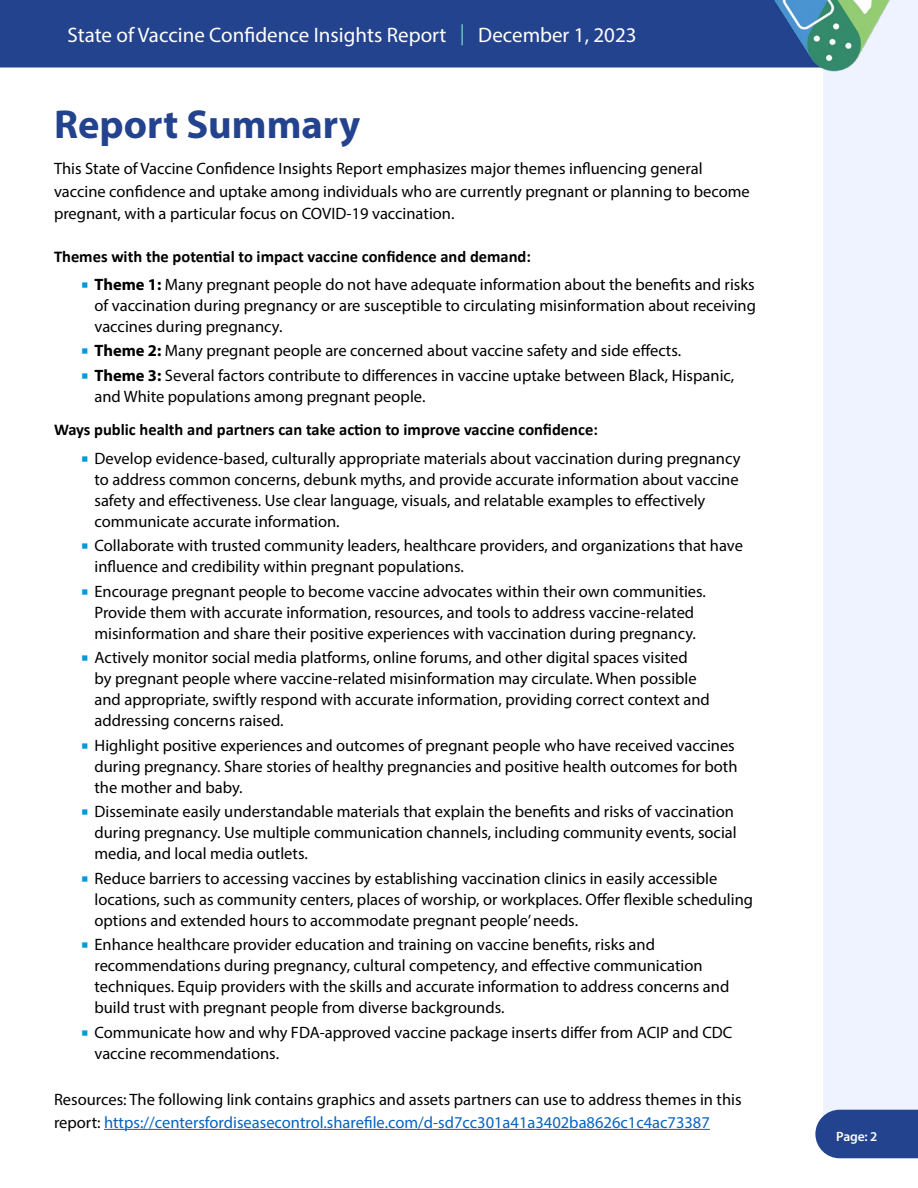
<style>
.page{position:relative;width:918px;height:1188px;background:#fff}
.page>*{position:absolute;margin:0;border:0;box-sizing:border-box;transform-origin:0 0}
.t1{font:700 40.5px "Myriad Pro";color:#23438e}
.t2{font:21px "Myriad Pro";color:#fff}
.L{font:16.5px/21px "Myriad Pro";color:#000}
.paragraph{font:700 16.5px "Calibri";color:#000}
.t3{font:600 13.5px "Myriad Pro";color:#fff}
.s1{color:#70cacb}
.s2{font-weight:700}
.s3{color:#0563c1}
</style>
<div class="page">
<div style="left:824px;top:0;width:94px;height:1110px;background:#eef3ff"></div>
<div style="left:815px;top:1110px;width:103px;height:48px;background:#23438e"></div>
<div style="left:0;top:0;width:751px;height:68px;background:#23438e"></div>
<img style="left:751px;top:0;width:160px;height:76px">
<hr style="left:104px;top:1129px;width:606px;height:1px;background:#215e9e">
<p class="t2" style="left:68px;top:22px;width:571px">State of Vaccine Confidence Insights Report <span class="s1">|</span> December 1, 2023</p>
<h2 class="t1" style="left:54px;top:98px;width:308px">Report Summary</h2>
<p class="L" style="left:54px;top:157px;width:697px;line-height:22.5px">This State of Vaccine Confidence Insights Report emphasizes major themes influencing general vaccine confidence and uptake among individuals who are currently pregnant or planning to become pregnant, with a particular focus on COVID-19 vaccination.</p>
<p class="paragraph" style="left:54px;top:245px;width:479px">Themes with the potential to impact vaccine confidence and demand:</p>
<p class="L" style="left:94px;top:274px;width:663px;text-align:justify"><span class="s2">Theme 1:</span> Many pregnant people do not have adequate information about the benefits and risks of vaccination during pregnancy or are susceptible to circulating misinformation about receiving vaccines during pregnancy.</p>
<p class="L" style="left:94px;top:340px;width:588px"><span class="s2">Theme 2:</span> Many pregnant people are concerned about vaccine safety and side effects.</p>
<p class="L" style="left:94px;top:365px;width:641px"><span class="s2">Theme 3:</span> Several factors contribute to differences in vaccine uptake between Black, Hispanic, and White populations among pregnant people.</p>
<p class="paragraph" style="left:54px;top:418px;width:545px">Ways public health and partners can take action to improve vaccine confidence:</p>
<p class="L" style="left:94px;top:448px;width:647px">Develop evidence-based, culturally appropriate materials about vaccination during pregnancy to address common concerns, debunk myths, and provide accurate information about vaccine safety and effectiveness. Use clear language, visuals, and relatable examples to effectively communicate accurate information.</p>
<p class="L" style="left:94px;top:535px;width:650px">Collaborate with trusted community leaders, healthcare providers, and organizations that have influence and credibility within pregnant populations.</p>
<p class="L" style="left:94px;top:581px;width:613px">Encourage pregnant people to become vaccine advocates within their own communities.<br>Provide them with accurate information, resources, and tools to address vaccine-related misinformation and share their positive experiences with vaccination during pregnancy.</p>
<p class="L" style="left:94px;top:647px;width:617px">Actively monitor social media platforms, online forums, and other digital spaces visited<br>by pregnant people where vaccine-related misinformation may circulate. When possible and appropriate, swiftly respond with accurate information, providing correct context and addressing concerns raised.</p>
<p class="L" style="left:94px;top:735px;width:645px">Highlight positive experiences and outcomes of pregnant people who have received vaccines during pregnancy. Share stories of healthy pregnancies and positive health outcomes for both the mother and baby.</p>
<p class="L" style="left:94px;top:801px;width:644px">Disseminate easily understandable materials that explain the benefits and risks of vaccination during pregnancy. Use multiple communication channels, including community events, social media, and local media outlets.</p>
<p class="L" style="left:94px;top:868px;width:660px">Reduce barriers to accessing vaccines by establishing vaccination clinics in easily accessible locations, such as community centers, places of worship, or workplaces. Offer flexible scheduling options and extended hours to accommodate pregnant people’ needs.</p>
<p class="L" style="left:94px;top:934px;width:636px">Enhance healthcare provider education and training on vaccine benefits, risks and recommendations during pregnancy, cultural competency, and effective communication techniques. Equip providers with the skills and accurate information to address concerns and build trust with pregnant people from diverse backgrounds.</p>
<p class="L" style="left:94px;top:1022px;width:640px">Communicate how and why FDA-approved vaccine package inserts differ from ACIP and CDC vaccine recommendations.</p>
<p class="L" style="left:54px;top:1088px;width:689px;line-height:22.5px">Resources: The following link contains graphics and assets partners can use to address themes in this report: <span class="s3">https://centersfordiseasecontrol.sharefile.com/d-sd7cc301a41a3402ba8626c1c4ac73387</span></p>
<p class="t3" style="left:836px;top:1128px;width:43px">Page: 2</p>
</div>
